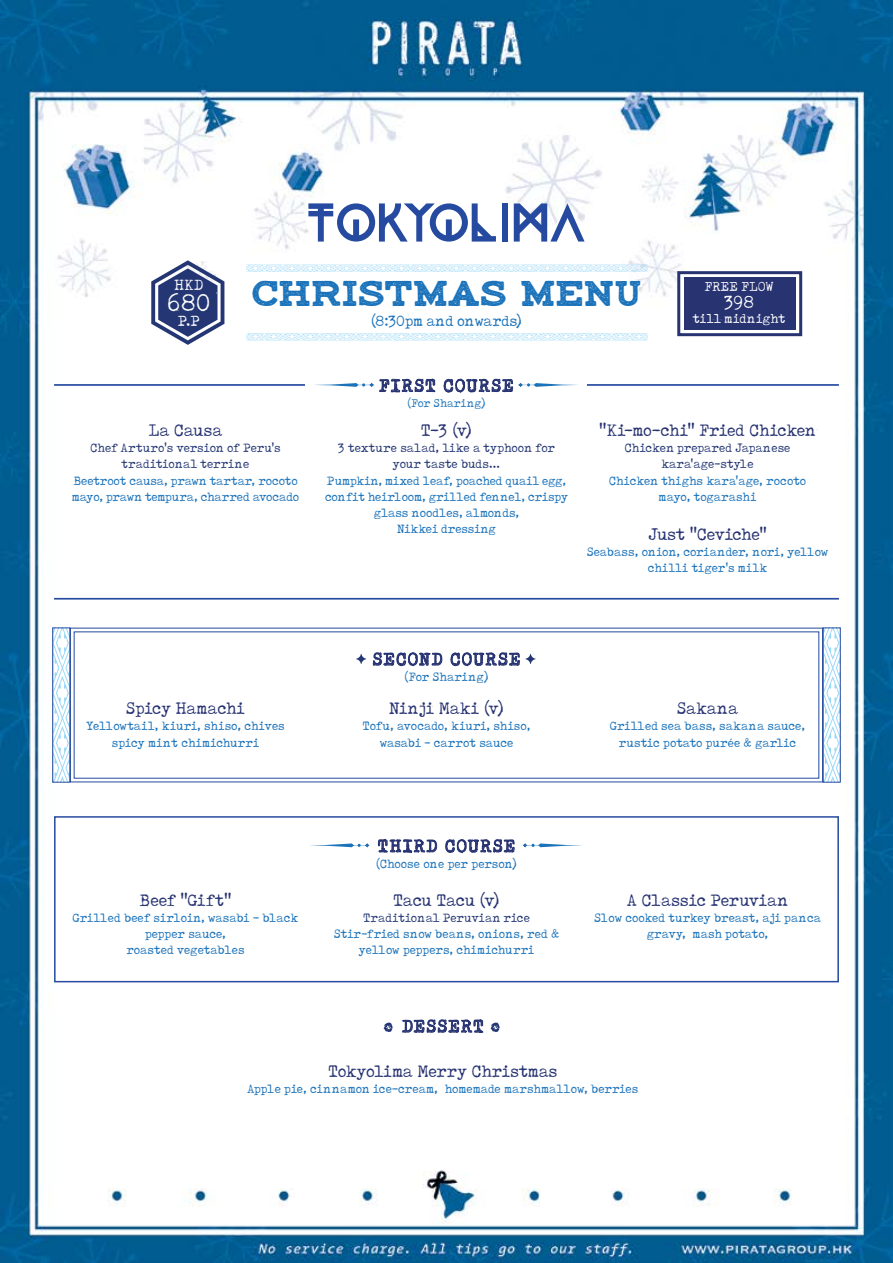
<style>
.page{position:relative;width:893px;height:1263px;background:#fff}
.page>*{position:absolute;margin:0;border:0;box-sizing:border-box;transform-origin:0 0}
.t1{font:58.2px "STAMPWRITER KIT";color:#243774}
.t2{font:27px "Tox Typewriter";letter-spacing:-.025em;color:#fff}
.t3{font:700 25.2px "maccrapasphalt IIPERSONALUSE";letter-spacing:-.015em;color:#1a72ba}
.t4{font:19.5px "Tox Typewriter";letter-spacing:.065em;color:#283372}
.t5{font:19.5px "Tox Typewriter";color:#fff}
.t6{font:18.6px "Tox Typewriter";letter-spacing:-.005em;color:#283372}
.t7{font:17.85px/39px "Tox Typewriter";letter-spacing:.015em;color:#fff}
.t8{font:16.65px "Tox Typewriter";color:#fff}
.t9{font:16.5px "Tox Typewriter";letter-spacing:-.005em;color:#1a72ba}
.t10{font:14.55px "Tox Typewriter";letter-spacing:.005em;color:#fff}
.t11{font:13.5px/16.2px "Tox Typewriter";letter-spacing:.005em;color:#1a72ba;text-align:center}
.t12{font:13.5px/16.2px "Tox Typewriter";letter-spacing:.005em;color:#243774;text-align:center}
.t13{font:12.6px "Tox Typewriter";letter-spacing:.01em;color:#1a72ba}
</style>
<div class="page">
<img style="left:0;top:0;width:893px;height:1263px">
<div style="left:54px;top:816px;width:785px;height:166px;border:2px solid #254a9f"></div>
<svg style="left:70px;top:627px;width:753px;height:156px"></svg>
<div style="left:304px;top:838px;width:284px;height:32px;background:#fff"></div>
<svg style="left:378px;top:839px;width:59px;height:14px"></svg>
<svg style="left:445px;top:839px;width:70px;height:14px"></svg>
<hr style="left:54px;top:384px;width:785px;height:2px;background:#254a9f">
<hr style="left:54px;top:598px;width:785px;height:2px;background:#254a9f">
<div style="left:306px;top:378px;width:281px;height:38px;background:#fff"></div>
<svg style="left:443px;top:378px;width:135px;height:15px"></svg>
<svg style="left:523px;top:843px;width:60px;height:5px"></svg>
<svg style="left:314px;top:378px;width:121px;height:15px"></svg>
<svg style="left:310px;top:843px;width:59px;height:5px"></svg>
<svg style="left:402px;top:1019px;width:81px;height:23px"></svg>
<svg style="left:247px;top:265px;width:400px;height:7px"></svg>
<svg style="left:247px;top:333px;width:400px;height:7px"></svg>
<svg style="left:825px;top:630px;width:13px;height:150px"></svg>
<div style="left:823px;top:628px;width:17px;height:154px;border:1px solid #254a9f"></div>
<svg style="left:55px;top:630px;width:13px;height:150px"></svg>
<svg style="left:356px;top:654px;width:10px;height:10px"></svg>
<svg style="left:450px;top:652px;width:85px;height:15px"></svg>
<div style="left:502px;top:203px;width:6px;height:39px;background:#254a9f"></div>
<svg style="left:308px;top:203px;width:188px;height:39px"></svg>
<svg style="left:514px;top:203px;width:71px;height:39px"></svg>
<svg style="left:146px;top:260px;width:78px;height:91px"></svg>
<svg style="left:677px;top:271px;width:125px;height:65px"></svg>
<div style="left:684px;top:277px;width:111px;height:52px;background:#283372"></div>
<p class="t8" style="left:174px;top:276px;width:30px">HKD</p>
<h2 class="t2" style="left:167px;top:288px;width:46px">680</h2>
<p class="t8" style="left:178px;top:312px;width:23px">P.P</p>
<h3 class="t7" style="left:170px;top:267px;width:33px">HKD</h3>
<h2 class="t2" style="left:163px;top:292px;width:46px">580</h2>
<h3 class="t7" style="left:174px;top:306px;width:25px">P.P</h3>
<h3 class="t3" style="left:251px;top:281px;width:392px">CHRISTMAS MENU</h3>
<p class="t9" style="left:371px;top:312px;width:153px">(8:30pm and onwards)</p>
<h3 class="t4" style="left:379px;top:375px;width:136px">FIRST COURSE</h3>
<p class="t13" style="left:407px;top:396px;width:80px">(For Sharing)</p>
<h3 class="t7" style="left:694px;top:267px;width:33px">HKD<br>P.P</h3>
<p class="t10" style="left:705px;top:279px;width:70px">FREE FLOW</p>
<h3 class="t5" style="left:724px;top:292px;width:32px">398</h3>
<p class="t10" style="left:693px;top:311px;width:94px">till midnight</p>
<h3 class="t6" style="left:149px;top:420px;width:75px">La Causa</h3>
<p class="t12" style="left:90px;top:440px;width:192px">Chef Arturo's version of Peru's traditional terrine</p>
<p class="t11" style="left:72px;top:472px;width:229px;text-align:left">Beetroot causa, prawn tartar, rocoto mayo, prawn tempura, charred avocado</p>
<h3 class="t6" style="left:421px;top:420px;width:53px">T-3 (v)</h3>
<p class="t12" style="left:338px;top:440px;width:218px">3 texture salad, like a typhoon for your taste buds...</p>
<p class="t11" style="left:325px;top:472px;width:245px">Pumpkin, mixed leaf, poached quail egg, confit heirloom, grilled fennel, crispy glass noodles, almonds,<br>Nikkei dressing</p>
<h3 class="t6" style="left:599px;top:420px;width:218px">"Ki-mo-chi" Fried Chicken</h3>
<p class="t12" style="left:625px;top:440px;width:167px">Chicken prepared Japanese kara'age-style</p>
<p class="t11" style="left:609px;top:472px;width:199px">Chicken thighs kara'age, rocoto mayo, togarashi</p>
<h3 class="t6" style="left:648px;top:524px;width:120px">Just "Ceviche"</h3>
<p class="t11" style="left:587px;top:543px;width:243px">Seabass, onion, coriander, nori, yellow chilli tiger's milk</p>
<h3 class="t6" style="left:126px;top:698px;width:120px">Spicy Hamachi</h3>
<p class="t11" style="left:86px;top:718px;width:200px">Yellowtail, kiuri, shiso, chives spicy mint chimichurri</p>
<h3 class="t4" style="left:372px;top:649px;width:150px">SECOND COURSE</h3>
<p class="t11" style="left:404px;top:669px;width:86px">(For Sharing)</p>
<h3 class="t6" style="left:389px;top:698px;width:116px">Ninji Maki (v)</h3>
<p class="t11" style="left:362px;top:718px;width:169px">Tofu, avocado, kiuri, shiso, wasabi - carrot sauce</p>
<h3 class="t6" style="left:677px;top:698px;width:63px">Sakana</h3>
<p class="t11" style="left:610px;top:718px;width:197px">Grilled sea bass, sakana sauce, rustic potato purée &amp; garlic</p>
<h3 class="t6" style="left:140px;top:890px;width:93px">Beef "Gift"</h3>
<p class="t11" style="left:73px;top:909px;width:227px">Grilled beef sirloin, wasabi - black pepper sauce,<br>roasted vegetables</p>
<h3 class="t4" style="left:378px;top:836px;width:139px">THIRD COURSE</h3>
<p class="t11" style="left:376px;top:856px;width:143px">(Choose one per person)</p>
<h3 class="t6" style="left:393px;top:890px;width:108px">Tacu Tacu (v)</h3>
<p class="t12" style="left:363px;top:909px;width:168px">Traditional Peruvian rice</p>
<p class="t11" style="left:334px;top:926px;width:227px">Stir-fried snow beans, onions, red &amp; yellow peppers, chimichurri</p>
<h3 class="t6" style="left:627px;top:890px;width:162px">A Classic Peruvian</h3>
<p class="t11" style="left:594px;top:909px;width:228px">Slow cooked turkey breast, aji panca gravy, mash potato,</p>
<h3 class="t4" style="left:402px;top:1016px;width:83px">DESSERT</h3>
<h3 class="t6" style="left:328px;top:1061px;width:231px">Tokyolima Merry Christmas</h3>
<p class="t11" style="left:247px;top:1081px;width:392px">Apple pie, cinnamon ice-cream, homemade marshmallow, berries</p>
<h1 class="t1" style="left:382px;top:982px;width:15px">.</h1>
<h1 class="t1" style="left:489px;top:982px;width:15px">.</h1>
</div>
